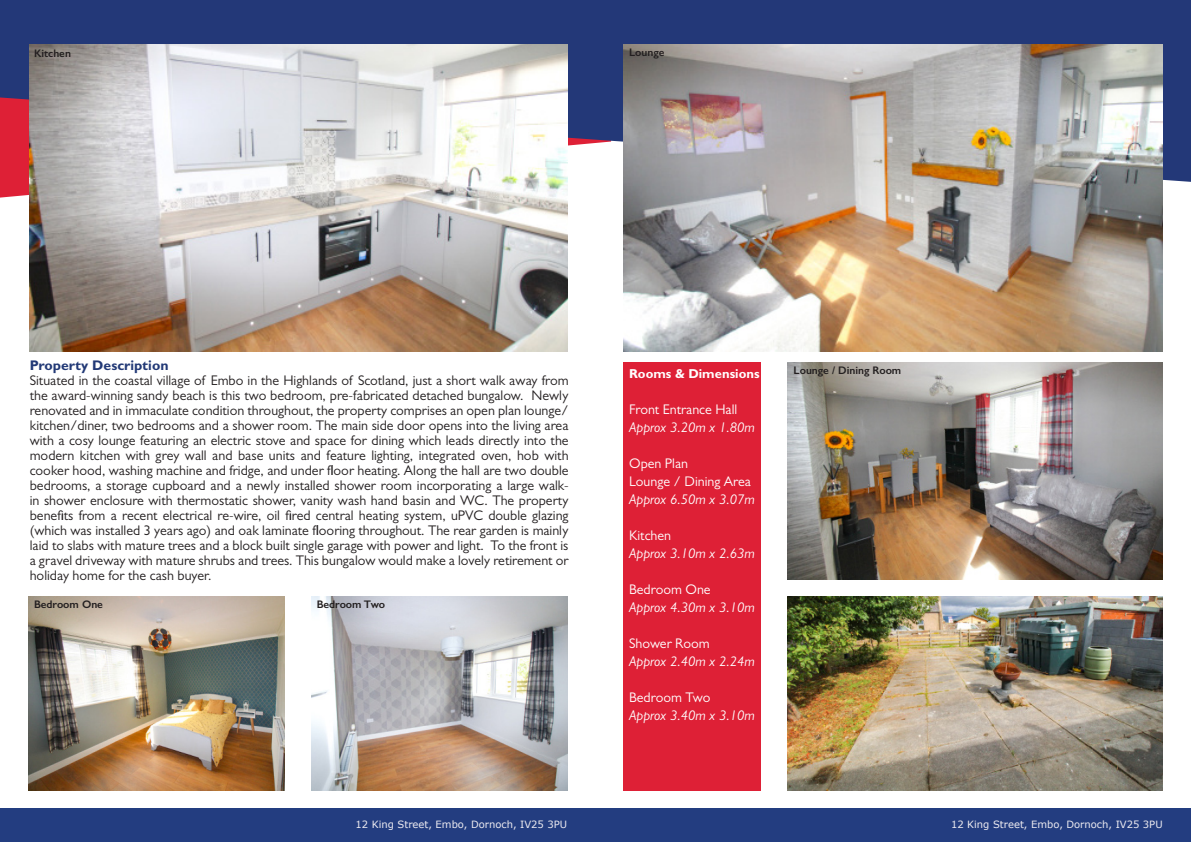
<style>
.page{position:relative;width:1191px;height:842px;background:#fff}
.page>*{position:absolute;margin:0;border:0;box-sizing:border-box;transform-origin:0 0}
.t1{font:14px/15px "Gill Sans";color:#231f20;text-align:justify}
.t2{font:italic 14px "Gill Sans";color:#fff}
.t3{font:14px "Gill Sans";color:#fff}
.t4{font:700 14px "Gill Sans";color:#223976}
.t5{font:700 13px "Gill Sans";color:#fff}
.t6{font:600 11px "Gill Sans";color:#231f20}
.t7{font:10px "Verdana";color:#eeecf1}
</style>
<div class="page">
<div style="left:623px;top:363px;width:138px;height:428px;background:#de2036"></div>
<svg style="left:0;top:0;width:1191px;height:182px;background:#323e7a"></svg>
<div style="left:0;top:808px;width:1191px;height:34px;background:#233d80"></div>
<img style="left:30px;top:44px;width:537px;height:307px">
<img style="left:623px;top:44px;width:539px;height:307px">
<img style="left:28px;top:597px;width:256px;height:194px">
<img style="left:311px;top:597px;width:256px;height:194px">
<img style="left:788px;top:597px;width:374px;height:194px">
<img style="left:788px;top:363px;width:374px;height:217px">
<p class="t6" style="left:34px;top:46px;width:38px">Kitchen</p>
<p class="t6" style="left:629px;top:46px;width:37px">Lounge</p>
<p class="t4" style="left:30px;top:357px;width:140px">Property Description</p>
<p class="t1" style="left:30px;top:373px;width:540px">Situated in the coastal village of Embo in the Highlands of Scotland, just a short walk away from the award-winning sandy beach is this two bedroom, pre-fabricated detached bungalow. Newly renovated and in immaculate condition throughout, the property comprises an open plan lounge/ kitchen/diner, two bedrooms and a shower room. The main side door opens into the living area with a cosy lounge featuring an electric stove and space for dining which leads directly into the modern kitchen with grey wall and base units and feature lighting, integrated oven, hob with cooker hood, washing machine and fridge, and under floor heating. Along the hall are two double bedrooms, a storage cupboard and a newly installed shower room incorporating a large walk&shy;in shower enclosure with thermostatic shower, vanity wash hand basin and WC. The property benefits from a recent electrical re-wire, oil fired central heating system, uPVC double glazing (which was installed 3 years ago) and oak laminate flooring throughout. The rear garden is mainly laid to slabs with mature trees and a block built single garage with power and light. To the front is a gravel driveway with mature shrubs and trees. This bungalow would make a lovely retirement or holiday home for the cash buyer.</p>
<p class="t6" style="left:34px;top:597px;width:70px">Bedroom One</p>
<p class="t6" style="left:317px;top:597px;width:70px">Bedroom Two</p>
<p class="t7" style="left:355px;top:817px;width:213px">12 King Street, Embo, Dornoch, IV25 3PU</p>
<p class="t5" style="left:629px;top:365px;width:132px">Rooms &amp; Dimensions</p>
<p class="t3" style="left:629px;top:401px;width:110px">Front Entrance Hall</p>
<p class="t2" style="left:629px;top:419px;width:127px">Approx 3.20m x 1.80m</p>
<p class="t3" style="left:629px;top:455px;width:60px">Open Plan</p>
<p class="t3" style="left:629px;top:473px;width:123px">Lounge / Dining Area</p>
<p class="t2" style="left:629px;top:491px;width:127px">Approx 6.50m x 3.07m</p>
<p class="t3" style="left:629px;top:527px;width:43px">Kitchen</p>
<p class="t2" style="left:629px;top:545px;width:127px">Approx 3.10m x 2.63m</p>
<p class="t3" style="left:629px;top:581px;width:83px">Bedroom One</p>
<p class="t2" style="left:629px;top:599px;width:127px">Approx 4.30m x 3.10m</p>
<p class="t3" style="left:629px;top:635px;width:82px">Shower Room</p>
<p class="t2" style="left:629px;top:653px;width:127px">Approx 2.40m x 2.24m</p>
<p class="t3" style="left:629px;top:689px;width:83px">Bedroom Two</p>
<p class="t2" style="left:629px;top:707px;width:127px">Approx 3.40m x 3.10m</p>
<p class="t6" style="left:793px;top:363px;width:109px">Lounge / Dining Room</p>
<p class="t7" style="left:951px;top:817px;width:213px">12 King Street, Embo, Dornoch, IV25 3PU</p>
</div>
